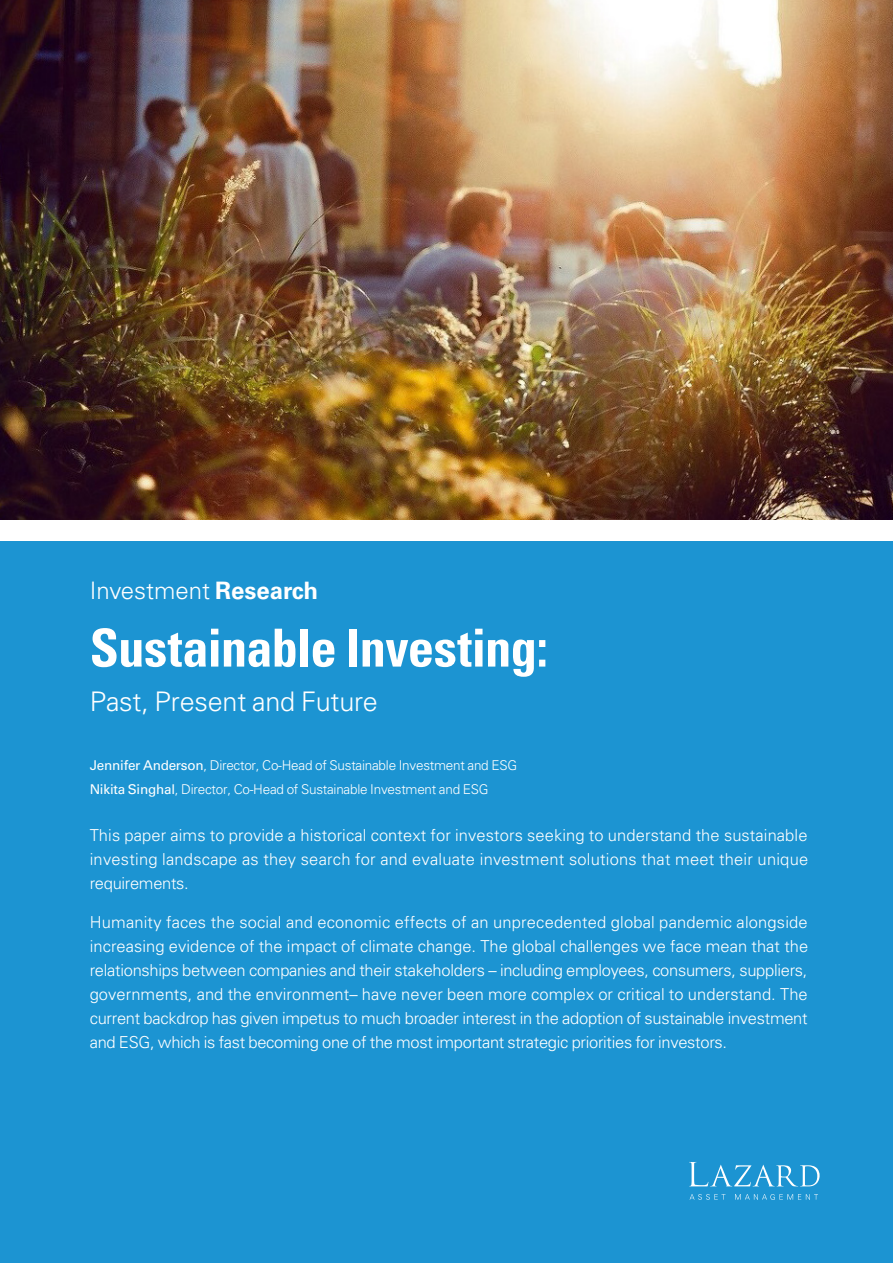
<style>
.page{position:relative;width:893px;height:1263px;background:#fff}
.page>*{position:absolute;margin:0;border:0;box-sizing:border-box;transform-origin:0 0}
.t1{font:700 condensed 52.5px "Univers LT Std";letter-spacing:-.015em;color:#fff}
.t2{font:300 27px "Univers LT Std";letter-spacing:-.01em;color:#fff}
.t3{font:300 24px "Univers LT Std";color:#fff}
.t4{font:300 16.5px/24px "Univers LT Std";letter-spacing:-.02em;color:#fff;text-align:justify}
.t5{font:300 13.5px/24px "Univers LT Std";letter-spacing:-.02em;color:#fff}
.s1{font-weight:700}
.s2{font-weight:400}
</style>
<div class="page">
<div style="left:0;top:541px;width:893px;height:722px;background:#1c94d2"></div>
<svg style="left:689px;top:1162px;width:131px;height:24px"></svg>
<svg style="left:690px;top:1194px;width:128px;height:6px"></svg>
<img style="left:0;top:0;width:893px;height:519px">
<h3 class="t3" style="left:90px;top:576px;width:230px">Investment <span class="s1">Research</span></h3>
<h1 class="t1" style="left:90px;top:616px;width:460px">Sustainable Investing:</h1>
<h2 class="t2" style="left:90px;top:685px;width:290px">Past, Present and Future</h2>
<p class="t5" style="left:90px;top:753px;width:429px"><span class="s2">Jennifer Anderson</span>, Director, Co-Head of Sustainable Investment and ESG<br><span class="s2">Nikita Singhal</span>, Director, Co-Head of Sustainable Investment and ESG</p>
<p class="t4" style="left:90px;top:823px;width:720px">This paper aims to provide a historical context for investors seeking to understand the sustainable investing landscape as they search for and evaluate investment solutions that meet their unique requirements.</p>
<p class="t4" style="left:90px;top:910px;width:720px">Humanity faces the social and economic effects of an unprecedented global pandemic alongside increasing evidence of the impact of climate change. The global challenges we face mean that the relationships between companies and their stakeholders – including employees, consumers, suppliers, governments, and the environment– have never been more complex or critical to understand. The current backdrop has given impetus to much broader interest in the adoption of sustainable investment and ESG, which is fast becoming one of the most important strategic priorities for investors.</p>
</div>
